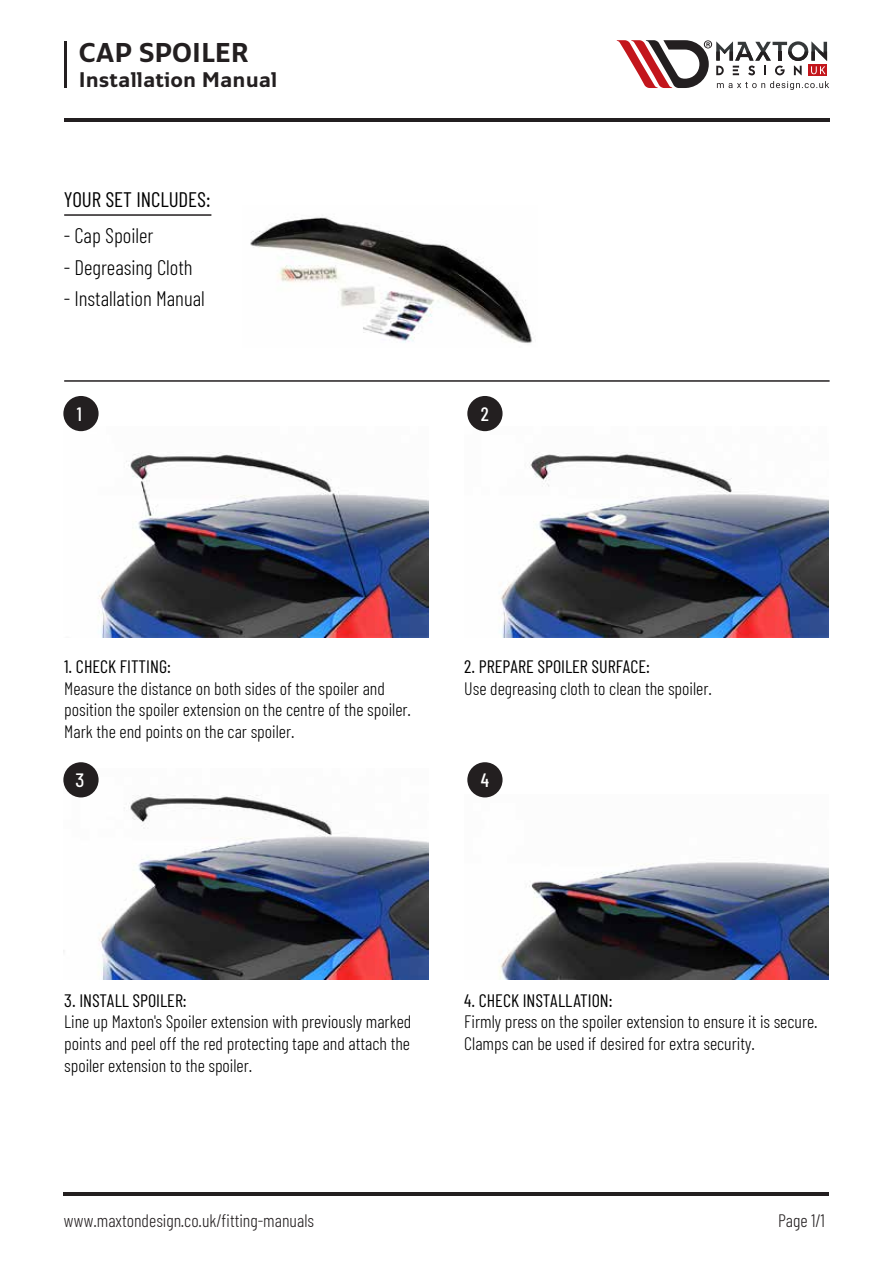
<style>
.page{position:relative;width:893px;height:1263px;background:#fff}
.page>*{position:absolute;margin:0;border:0;box-sizing:border-box;transform-origin:0 0}
.t1{font:700 27px "Monitor";color:#231f20}
.t2{font:300 21px "Barlow Condensed";color:#000}
.t3{font:700 21px "Monitor";color:#231f20}
.t4{font:21px "Barlow Condensed";color:#000}
.t5{font:500 19.35px "Barlow Condensed";color:#fff}
.t6{font:300 18px/21.6px "Barlow Condensed";color:#000}
.t7{font:18px "Barlow Condensed";color:#000}
.t8{font:300 18px "Barlow Condensed";color:#231f20}
</style>
<div class="page">
<hr style="left:64px;top:118px;width:765px;height:3px;background:#231f20">
<hr style="left:64px;top:42px;width:2px;height:46px;background:#231f20">
<svg style="left:617px;top:40px;width:212px;height:50px"></svg>
<hr style="left:64px;top:1192px;width:765px;height:3px;background:#231f20">
<img style="left:68px;top:426px;width:360px;height:211px">
<img style="left:472px;top:426px;width:356px;height:211px">
<img style="left:64px;top:770px;width:364px;height:209px">
<img style="left:474px;top:794px;width:354px;height:185px">
<img style="left:250px;top:215px;width:282px;height:128px">
<div style="left:63px;top:396px;width:36px;height:35px;background:#231f20;border-radius:50%"></div>
<div style="left:467px;top:396px;width:36px;height:35px;background:#231f20;border-radius:50%"></div>
<div style="left:63px;top:762px;width:36px;height:35px;background:#231f20;border-radius:50%"></div>
<div style="left:467px;top:762px;width:36px;height:35px;background:#231f20;border-radius:50%"></div>
<hr style="left:64px;top:380px;width:766px;height:2px;background:#231f20">
<hr style="left:64px;top:214px;width:147px;height:2px;background:#231f20">
<h1 class="t1" style="left:79px;top:36px;width:172px">CAP SPOILER</h1>
<p class="t3" style="left:79px;top:66px;width:200px">Installation Manual</p>
<p class="t4" style="left:64px;top:187px;width:148px">YOUR SET INCLUDES:</p>
<p class="t2" style="left:64px;top:223px;width:91px">- Cap Spoiler</p>
<p class="t2" style="left:64px;top:254px;width:131px">- Degreasing Cloth</p>
<p class="t2" style="left:64px;top:286px;width:143px">- Installation Manual</p>
<p class="t5" style="left:77px;top:402px;width:6px">1</p>
<p class="t5" style="left:481px;top:402px;width:10px">2</p>
<p class="t7" style="left:64px;top:655px;width:108px">1. CHECK FITTING:</p>
<p class="t6" style="left:64px;top:677px;width:348px">Measure the distance on both sides of the spoiler and position the spoiler extension on the centre of the spoiler.<br>Mark the end points on the car spoiler.</p>
<p class="t7" style="left:464px;top:655px;width:187px">2. PREPARE SPOILER SURFACE:</p>
<p class="t6" style="left:464px;top:677px;width:249px">Use degreasing cloth to clean the spoiler.</p>
<p class="t5" style="left:75px;top:768px;width:10px">3</p>
<p class="t5" style="left:481px;top:768px;width:10px">4</p>
<p class="t7" style="left:64px;top:989px;width:124px">3. INSTALL SPOILER:</p>
<p class="t6" style="left:64px;top:1011px;width:349px;text-align:justify">Line up Maxton's Spoiler extension with previously marked points and peel off the red protecting tape and attach the spoiler extension to the spoiler.</p>
<p class="t7" style="left:464px;top:989px;width:150px">4. CHECK INSTALLATION:</p>
<p class="t6" style="left:464px;top:1011px;width:355px">Firmly press on the spoiler extension to ensure it is secure.<br>Clamps can be used if desired for extra security.</p>
<p class="t8" style="left:64px;top:1210px;width:252px">www.maxtondesign.co.uk/fitting-manuals</p>
<p class="t8" style="left:778px;top:1210px;width:48px">Page 1/1</p>
</div>
